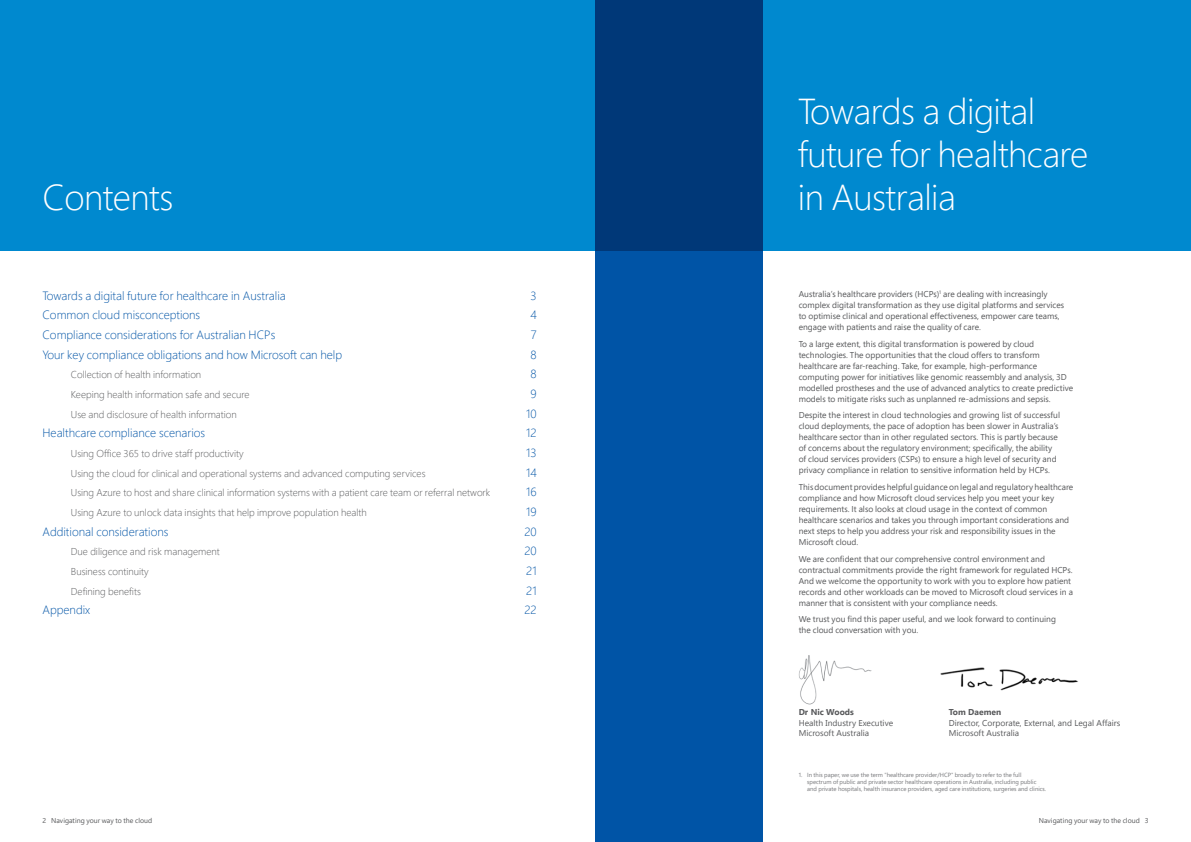
<style>
.page{position:relative;width:1191px;height:842px;background:#fff}
.page>*{position:absolute;margin:0;border:0;box-sizing:border-box;transform-origin:0 0}
.t1{font:300 36px/43.2px "Segoe Pro";letter-spacing:-.015em;color:#fff}
.t2{font:300 12px "Segoe Pro";color:#0054a6}
.t3{font:300 10px "Segoe Pro";color:#58595b}
.t4{font:8.5px/11px "Segoe Pro";color:#58595b}
.t5{font:8.5px/10.2px "Segoe UI";color:#58595b}
.t6{font:700 8.5px "Segoe UI";color:#58595b}
.t7{font:7px "Segoe Pro";color:#58595b}
.t8{font:6px/7px "Segoe Pro";color:#77787b}
</style>
<div class="page">
<div style="left:0;top:0;width:1191px;height:250px;background:#0089cf"></div>
<div style="left:595px;top:250px;width:168px;height:592px;background:#0054a6"></div>
<div style="left:595px;top:0;width:168px;height:250px;background:#003878"></div>
<img style="left:798px;top:655px;width:73px;height:49px">
<img style="left:940px;top:667px;width:138px;height:24px">
<h1 class="t1" style="left:798px;top:89px;width:292px">Towards a digital future for healthcare</h1>
<h1 class="t1" style="left:43px;top:175px;width:132px">Contents</h1>
<h1 class="t1" style="left:798px;top:175px;width:159px">in Australia</h1>
<h2 class="t2" style="left:43px;top:287px;width:245px">Towards a digital future for healthcare in Australia</h2>
<h2 class="t2" style="left:530px;top:287px;width:8px">3</h2>
<h2 class="t2" style="left:43px;top:307px;width:159px">Common cloud misconceptions</h2>
<h2 class="t2" style="left:530px;top:307px;width:8px">4</h2>
<h2 class="t2" style="left:43px;top:326px;width:234px">Compliance considerations for Australian HCPs</h2>
<h2 class="t2" style="left:531px;top:326px;width:7px">7</h2>
<h2 class="t2" style="left:43px;top:346px;width:301px">Your key compliance obligations and how Microsoft can help</h2>
<h2 class="t2" style="left:530px;top:346px;width:8px">8</h2>
<p class="t3" style="left:71px;top:368px;width:132px">Collection of health information</p>
<h2 class="t2" style="left:530px;top:366px;width:8px">8</h2>
<p class="t3" style="left:71px;top:387px;width:180px">Keeping health information safe and secure</p>
<h2 class="t2" style="left:530px;top:385px;width:8px">9</h2>
<p class="t3" style="left:71px;top:407px;width:167px">Use and disclosure of health information</p>
<h2 class="t2" style="left:526px;top:405px;width:12px">10</h2>
<h2 class="t2" style="left:43px;top:425px;width:164px">Healthcare compliance scenarios</h2>
<h2 class="t2" style="left:526px;top:425px;width:12px">12</h2>
<p class="t3" style="left:71px;top:446px;width:174px">Using Office 365 to drive staff productivity</p>
<h2 class="t2" style="left:526px;top:444px;width:12px">13</h2>
<p class="t3" style="left:71px;top:466px;width:356px">Using the cloud for clinical and operational systems and advanced computing services</p>
<h2 class="t2" style="left:526px;top:464px;width:12px">14</h2>
<p class="t3" style="left:71px;top:486px;width:421px">Using Azure to host and share clinical information systems with a patient care team or referral network</p>
<h2 class="t2" style="left:526px;top:484px;width:12px">16</h2>
<p class="t3" style="left:71px;top:505px;width:297px">Using Azure to unlock data insights that help improve population health</p>
<h2 class="t2" style="left:526px;top:503px;width:12px">19</h2>
<h2 class="t2" style="left:43px;top:523px;width:127px">Additional considerations</h2>
<h2 class="t2" style="left:524px;top:523px;width:14px">20</h2>
<p class="t3" style="left:71px;top:545px;width:150px">Due diligence and risk management</p>
<h2 class="t2" style="left:524px;top:543px;width:14px">20</h2>
<p class="t3" style="left:71px;top:564px;width:79px">Business continuity</p>
<h2 class="t2" style="left:526px;top:562px;width:12px">21</h2>
<p class="t3" style="left:71px;top:584px;width:71px">Defining benefits</p>
<h2 class="t2" style="left:526px;top:582px;width:12px">21</h2>
<h2 class="t2" style="left:43px;top:602px;width:49px">Appendix</h2>
<h2 class="t2" style="left:524px;top:602px;width:14px">22</h2>
<p class="t4" style="left:798px;top:288px;width:267px">Australia’s healthcare providers (HCPs)<sup>1</sup> are dealing with increasingly complex digital transformation as they use digital platforms and services to optimise clinical and operational effectiveness, empower care teams, engage with patients and raise the quality of care.</p>
<p class="t4" style="left:798px;top:338px;width:276px">To a large extent, this digital transformation is powered by cloud technologies. The opportunities that the cloud offers to transform healthcare are far-reaching. Take, for example, high-performance computing power for initiatives like genomic reassembly and analysis, 3D modelled prostheses and the use of advanced analytics to create predictive models to mitigate risks such as unplanned re-admissions and sepsis.</p>
<p class="t4" style="left:798px;top:409px;width:263px">Despite the interest in cloud technologies and growing list of successful cloud deployments, the pace of adoption has been slower in Australia’s healthcare sector than in other regulated sectors. This is partly because of concerns about the regulatory environment; specifically, the ability of cloud services providers (CSPs) to ensure a high level of security and privacy compliance in relation to sensitive information held by HCPs.</p>
<p class="t4" style="left:798px;top:481px;width:276px">This document provides helpful guidance on legal and regulatory healthcare compliance and how Microsoft cloud services help you meet your key requirements. It also looks at cloud usage in the context of common healthcare scenarios and takes you through important considerations and next steps to help you address your risk and responsibility issues in the Microsoft cloud.</p>
<p class="t4" style="left:798px;top:553px;width:276px">We are confident that our comprehensive control environment and contractual commitments provide the right framework for regulated HCPs.<br>And we welcome the opportunity to work with you to explore how patient records and other workloads can be moved to Microsoft cloud services in a manner that is consistent with your compliance needs.</p>
<p class="t4" style="left:798px;top:613px;width:259px">We trust you find this paper useful, and we look forward to continuing the cloud conversation with you.</p>
<p class="t6" style="left:798px;top:706px;width:57px">Dr Nic Woods</p>
<p class="t5" style="left:798px;top:717px;width:96px">Health Industry Executive<br>Microsoft Australia</p>
<p class="t6" style="left:948px;top:706px;width:54px">Tom Daemen</p>
<p class="t5" style="left:948px;top:717px;width:173px">Director, Corporate, External, and Legal Affairs<br>Microsoft Australia</p>
<p class="t8" style="left:807px;top:771px;width:240px;text-indent:-9px">1. In this paper, we use the term "healthcare provider/HCP" broadly to refer to the full spectrum of public and private sector healthcare operations in Australia, including public and private hospitals, health insurance providers, aged care institutions, surgeries and clinics.</p>
<p class="t7" style="left:43px;top:816px;width:111px">2 Navigating your way to the cloud</p>
<p class="t7" style="left:1038px;top:816px;width:111px">Navigating your way to the cloud 3</p>
</div>
